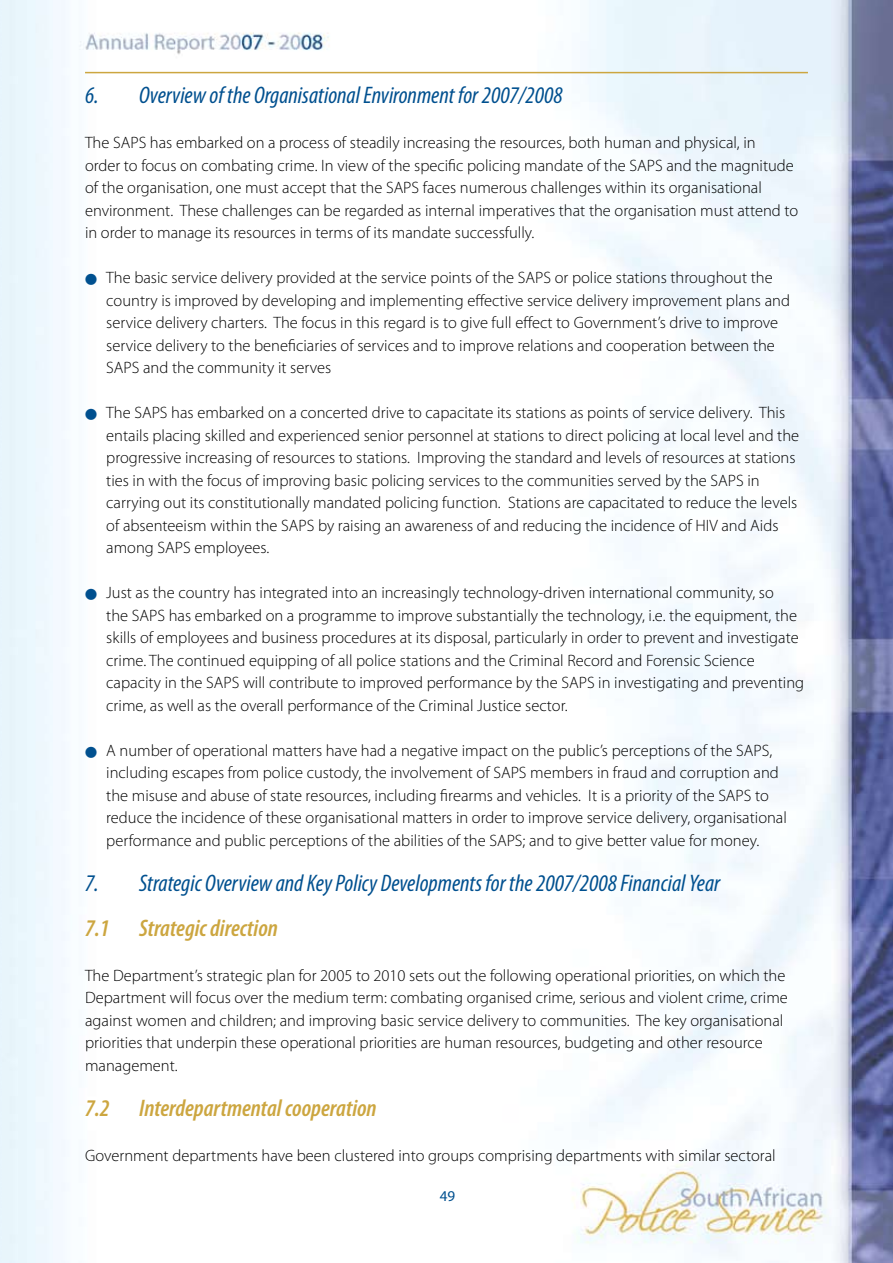
<style>
.page{position:relative;width:893px;height:1263px;background:#fff}
.page>*{position:absolute;margin:0;border:0;box-sizing:border-box;transform-origin:0 0}
.t1{font:italic condensed 24px "Myriad Pro";color:#00508f}
.t2{font:italic 600 condensed 24px "Myriad Pro";color:#cca640}
.t3{font:300 16.5px/22.5px "Myriad Pro";color:#000}
.t4{font:15px "Myriad";color:#00508f}
.s1{color:#00508f}
</style>
<div class="page">
<img style="left:0;top:0;width:893px;height:1263px">
<hr style="left:85px;top:72px;width:723px;height:1px;background:#cca640">
<h1 class="t1" style="left:85px;top:81px;width:479px">6. Overview of the Organisational Environment for 2007/2008</h1>
<p class="t3" style="left:85px;top:131px;width:715px">The SAPS has embarked on a process of steadily increasing the resources, both human and physical, in<br>order to focus on combating crime. In view of the specific policing mandate of the SAPS and the magnitude of the organisation, one must accept that the SAPS faces numerous challenges within its organisational environment. These challenges can be regarded as internal imperatives that the organisation must attend to in order to manage its resources in terms of its mandate successfully.</p>
<p class="t3" style="left:106px;top:266px;width:685px;text-indent:-21px"><span class="s1">●</span> The basic service delivery provided at the service points of the SAPS or police stations throughout the country is improved by developing and implementing effective service delivery improvement plans and service delivery charters. The focus in this regard is to give full effect to Government’s drive to improve service delivery to the beneficiaries of services and to improve relations and cooperation between the SAPS and the community it serves</p>
<p class="t3" style="left:106px;top:401px;width:694px;text-indent:-21px"><span class="s1">●</span> The SAPS has embarked on a concerted drive to capacitate its stations as points of service delivery. This entails placing skilled and experienced senior personnel at stations to direct policing at local level and the progressive increasing of resources to stations. Improving the standard and levels of resources at stations ties in with the focus of improving basic policing services to the communities served by the SAPS in carrying out its constitutionally mandated policing function. Stations are capacitated to reduce the levels of absenteeism within the SAPS by raising an awareness of and reducing the incidence of HIV and Aids among SAPS employees.</p>
<p class="t3" style="left:106px;top:581px;width:699px;text-indent:-21px"><span class="s1">●</span> Just as the country has integrated into an increasingly technology-driven international community, so<br>the SAPS has embarked on a programme to improve substantially the technology, i.e. the equipment, the skills of employees and business procedures at its disposal, particularly in order to prevent and investigate crime. The continued equipping of all police stations and the Criminal Record and Forensic Science capacity in the SAPS will contribute to improved performance by the SAPS in investigating and preventing crime, as well as the overall performance of the Criminal Justice sector.</p>
<p class="t3" style="left:106px;top:739px;width:682px;text-indent:-21px"><span class="s1">●</span> A number of operational matters have had a negative impact on the public’s perceptions of the SAPS, including escapes from police custody, the involvement of SAPS members in fraud and corruption and the misuse and abuse of state resources, including firearms and vehicles. It is a priority of the SAPS to reduce the incidence of these organisational matters in order to improve service delivery, organisational performance and public perceptions of the abilities of the SAPS; and to give better value for money.</p>
<h1 class="t1" style="left:85px;top:868px;width:637px">7. Strategic Overview and Key Policy Developments for the 2007/2008 Financial Year</h1>
<h1 class="t2" style="left:85px;top:913px;width:194px">7.1 Strategic direction</h1>
<p class="t3" style="left:85px;top:964px;width:704px">The Department’s strategic plan for 2005 to 2010 sets out the following operational priorities, on which the Department will focus over the medium term: combating organised crime, serious and violent crime, crime against women and children; and improving basic service delivery to communities. The key organisational priorities that underpin these operational priorities are human resources, budgeting and other resource management.</p>
<h1 class="t2" style="left:85px;top:1093px;width:293px">7.2 Interdepartmental cooperation</h1>
<p class="t3" style="left:85px;top:1144px;width:692px">Government departments have been clustered into groups comprising departments with similar sectoral</p>
<p class="t4" style="left:440px;top:1188px;width:17px">49</p>
</div>
